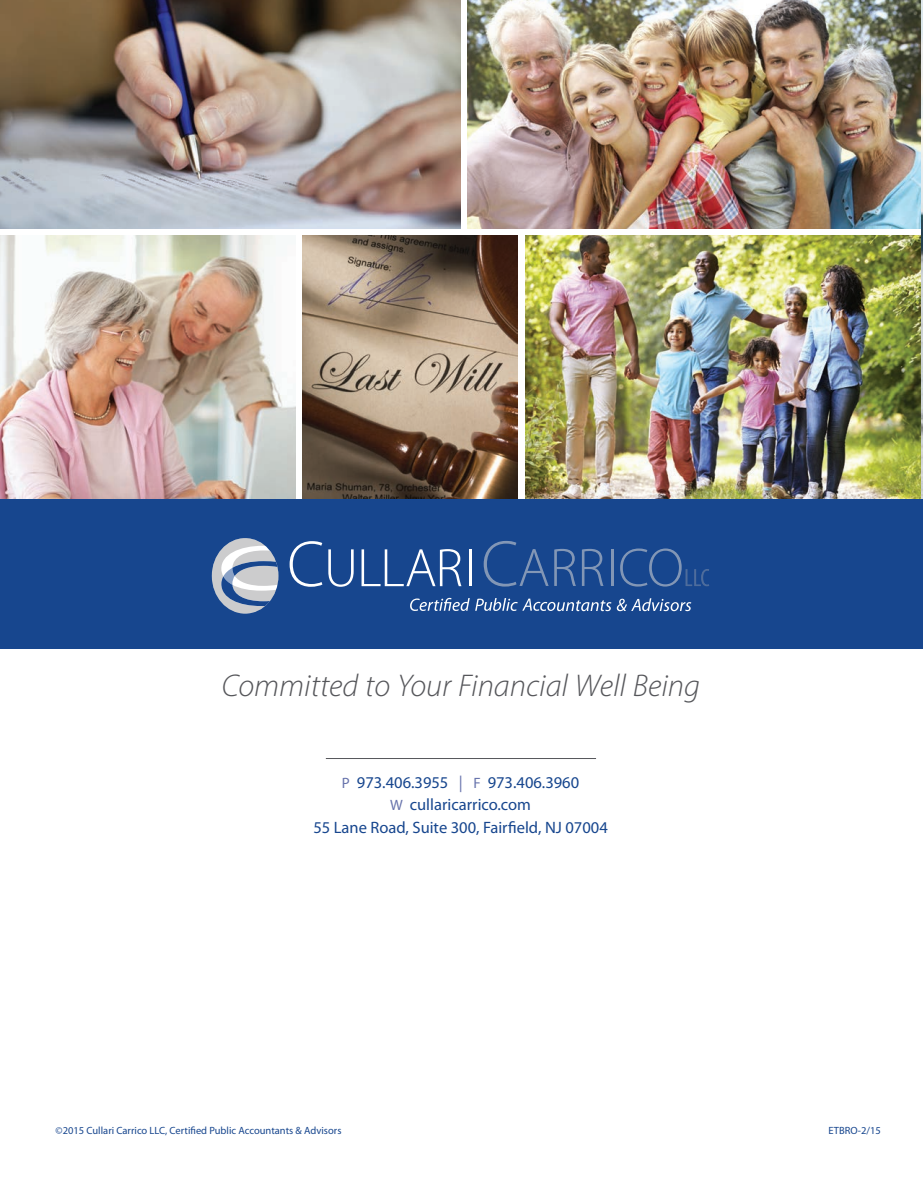
<style>
.page{position:relative;width:923px;height:1185px;background:#fff}
.page>*{position:absolute;margin:0;border:0;box-sizing:border-box;transform-origin:0 0}
.t1{font:italic 300 31.5px "Myriad Pro";color:#55565a}
.t2{font:16.5px/22.5px "Myriad Pro";color:#17468e;text-align:center}
.t3{font:10.5px "Myriad Pro";color:#17468e}
.s1{font-size:15px;color:#6773ac}
.s2{color:#6773ac}
</style>
<div class="page">
<img style="left:920px;top:0;width:2px;height:500px">
<hr style="left:326px;top:758px;width:270px;height:1px;background:#55565a">
<img style="left:525px;top:235px;width:395px;height:265px">
<img style="left:303px;top:235px;width:214px;height:265px">
<img style="left:0;top:235px;width:295px;height:265px">
<img style="left:0;top:0;width:460px;height:228px">
<img style="left:468px;top:0;width:452px;height:228px">
<div style="left:0;top:500px;width:922px;height:149px;background:#17468e"></div>
<svg style="left:483px;top:541px;width:65px;height:46px"></svg>
<svg style="left:554px;top:549px;width:21px;height:37px"></svg>
<svg style="left:581px;top:549px;width:22px;height:37px"></svg>
<hr style="left:611px;top:549px;width:2px;height:37px;background:#55565a">
<svg style="left:289px;top:541px;width:33px;height:46px"></svg>
<svg style="left:328px;top:549px;width:25px;height:38px"></svg>
<svg style="left:361px;top:549px;width:100px;height:37px"></svg>
<hr style="left:469px;top:549px;width:2px;height:37px;background:#fff">
<svg style="left:212px;top:538px;width:66px;height:76px"></svg>
<svg style="left:410px;top:598px;width:59px;height:13px"></svg>
<svg style="left:475px;top:598px;width:216px;height:13px"></svg>
<svg style="left:620px;top:548px;width:89px;height:39px"></svg>
<h1 class="t1" style="left:222px;top:666px;width:479px">Committed to Your Financial Well Being</h1>
<p class="t2" style="left:313px;top:771px;width:296px"><span class="s1">P</span> 973.406.3955 <span class="s2">|</span> <span class="s1">F</span> 973.406.3960<br><span class="s1">W</span> cullaricarrico.com<br>55 Lane Road, Suite 300, Fairfield, NJ 07004</p>
<p class="t3" style="left:56px;top:1124px;width:287px">©2015 Cullari Carrico LLC, Certified Public Accountants &amp; Advisors</p>
<p class="t3" style="left:828px;top:1124px;width:54px">ETBRO-2/15</p>
</div>
